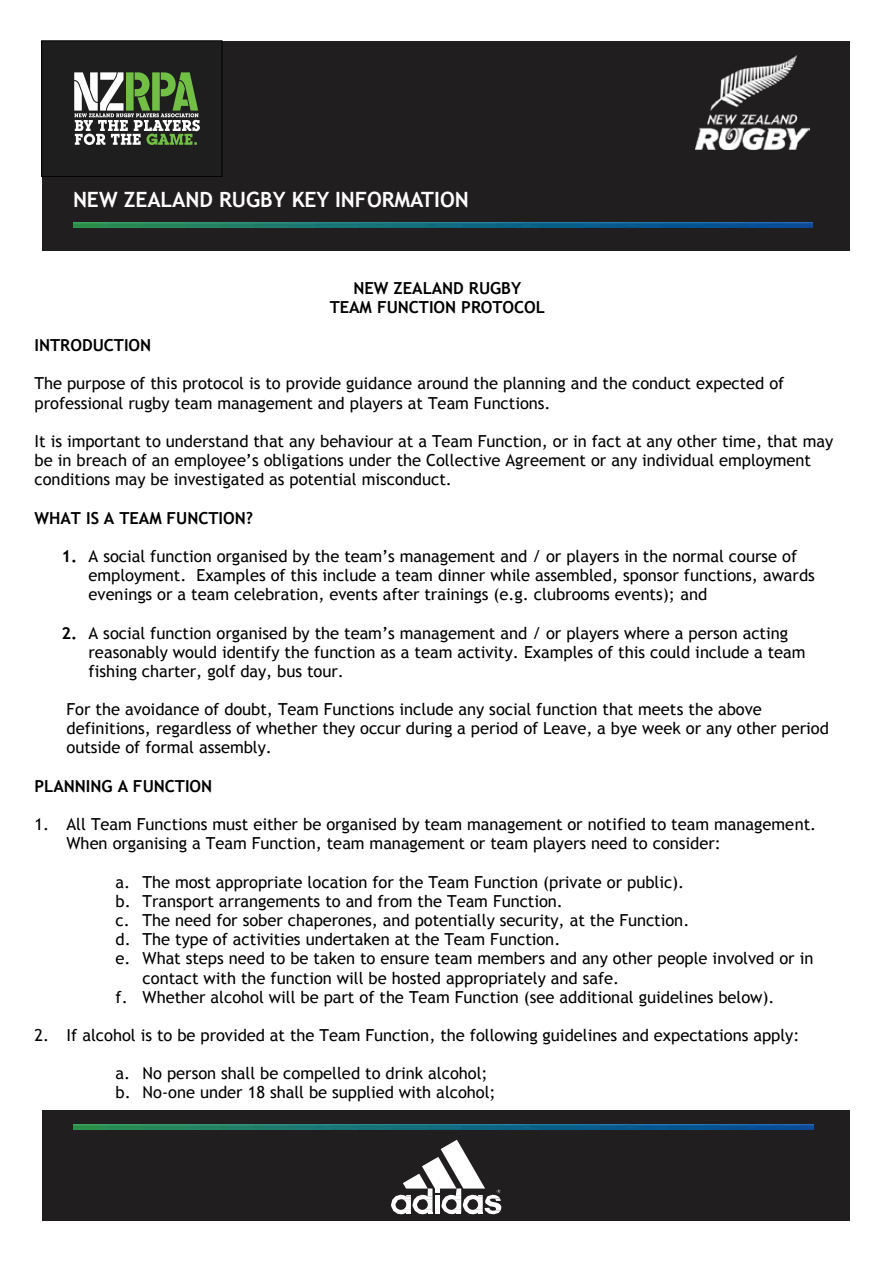
<style>
.page{position:relative;width:893px;height:1263px;background:#fff}
.page>*{position:absolute;margin:0;border:0;box-sizing:border-box;transform-origin:0 0}
.t1{font:700 21px "Trebuchet MS";color:#fff}
.t2{font:16.5px/19.2px "Trebuchet MS";color:#000}
.t3{font:700 16.5px/19px "Trebuchet MS";letter-spacing:-.005em;color:#000;text-align:center}
.s1{font-weight:700}
</style>
<div class="page">
<div style="left:42px;top:1110px;width:808px;height:110px;background:#211e1f"></div>
<svg style="left:391px;top:1140px;width:110px;height:74px"></svg>
<img style="left:73px;top:1124px;width:740px;height:5px">
<div style="left:42px;top:41px;width:808px;height:209px;background:#211e1f"></div>
<div style="left:42px;top:41px;width:180px;height:136px;background:#1f1e1e"></div>
<div style="left:42px;top:41px;width:180px;height:136px;border:1px solid #000"></div>
<svg style="left:74px;top:72px;width:126px;height:73px"></svg>
<p class="t1" style="left:73px;top:186px;width:397px">NEW ZEALAND RUGBY KEY INFORMATION</p>
<p class="t3" style="left:330px;top:278px;width:217px">NEW ZEALAND RUGBY<br>TEAM FUNCTION PROTOCOL</p>
<p class="t3" style="left:35px;top:336px;width:118px">INTRODUCTION</p>
<p class="t2" style="left:35px;top:374px;width:751px">The purpose of this protocol is to provide guidance around the planning and the conduct expected of professional rugby team management and players at Team Functions.</p>
<p class="t2" style="left:35px;top:431px;width:800px">It is important to understand that any behaviour at a Team Function, or in fact at any other time, that may be in breach of an employee’s obligations under the Collective Agreement or any individual employment conditions may be investigated as potential misconduct.</p>
<p class="t3" style="left:35px;top:508px;width:220px">WHAT IS A TEAM FUNCTION?</p>
<p class="t2" style="left:89px;top:546px;width:728px;text-indent:-27px"><span class="s1">1.</span> A social function organised by the team’s management and / or players in the normal course of employment. Examples of this include a team dinner while assembled, sponsor functions, awards evenings or a team celebration, events after trainings (e.g. clubrooms events); and</p>
<p class="t2" style="left:89px;top:623px;width:719px;text-indent:-27px"><span class="s1">2.</span> A social function organised by the team’s management and / or players where a person acting reasonably would identify the function as a team activity. Examples of this could include a team fishing charter, golf day, bus tour.</p>
<p class="t2" style="left:67px;top:700px;width:764px">For the avoidance of doubt, Team Functions include any social function that meets the above definitions, regardless of whether they occur during a period of Leave, a bye week or any other period outside of formal assembly.</p>
<p class="t3" style="left:35px;top:776px;width:179px">PLANNING A FUNCTION</p>
<p class="t2" style="left:67px;top:814px;width:751px;text-indent:-32px">1. All Team Functions must either be organised by team management or notified to team management.<br>When organising a Team Function, team management or team players need to consider:</p>
<p class="t2" style="left:116px;top:872px;width:570px">a. The most appropriate location for the Team Function (private or public).</p>
<p class="t2" style="left:116px;top:891px;width:449px">b. Transport arrangements to and from the Team Function.</p>
<p class="t2" style="left:116px;top:910px;width:575px">c. The need for sober chaperones, and potentially security, at the Function.</p>
<p class="t2" style="left:116px;top:930px;width:446px">d. The type of activities undertaken at the Team Function.</p>
<p class="t2" style="left:116px;top:949px;width:699px">e. What steps need to be taken to ensure team members and any other people involved or in</p>
<p class="t2" style="left:143px;top:968px;width:478px">contact with the function will be hosted appropriately and safe.</p>
<p class="t2" style="left:116px;top:987px;width:660px">f. Whether alcohol will be part of the Team Function (see additional guidelines below).</p>
<p class="t2" style="left:35px;top:1025px;width:766px">2. If alcohol is to be provided at the Team Function, the following guidelines and expectations apply:</p>
<p class="t2" style="left:116px;top:1064px;width:382px">a. No person shall be compelled to drink alcohol; b. No-one under 18 shall be supplied with alcohol;</p>
</div>
